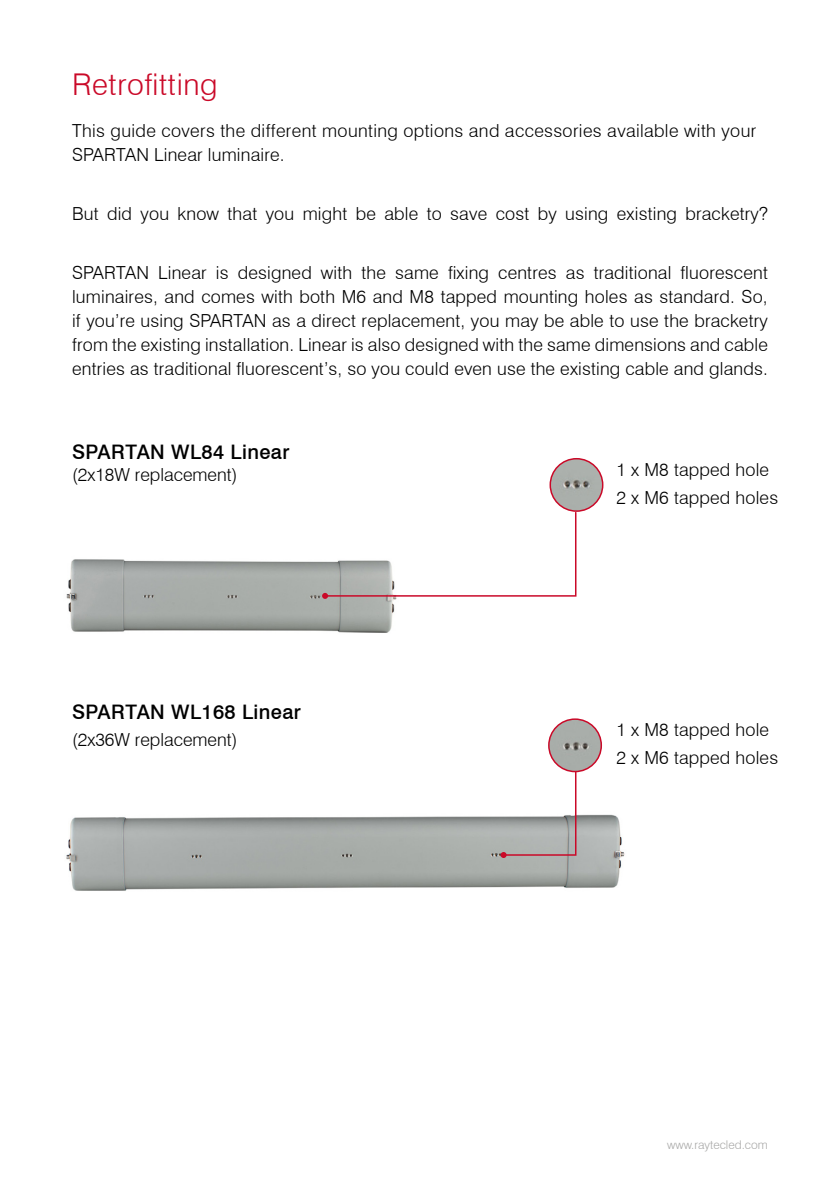
<style>
.page{position:relative;width:840px;height:1191px;background:#fff}
.page>*{position:absolute;margin:0;border:0;box-sizing:border-box;transform-origin:0 0}
.t1{font:300 30px "Swiss 721 BT";letter-spacing:.02em;color:#ca0928}
.t2{font:500 20px "Swiss 721 BT";letter-spacing:.02em;color:#000}
.t3{font:300 18px/24px "Swiss 721 BT";letter-spacing:.01em;color:#000}
.t4{font:300 12px "Swiss 721 BT";color:#a8a8a7}
</style>
<div class="page">
<img style="left:66px;top:559px;width:330px;height:74px">
<img style="left:66px;top:814px;width:559px;height:77px">
<svg style="left:322px;top:511px;width:255px;height:88px"></svg>
<svg style="left:500px;top:770px;width:77px;height:88px"></svg>
<img style="left:550px;top:459px;width:52px;height:52px;border-radius:26px">
<div style="left:549px;top:458px;width:54px;height:54px;border:2px solid #ca0928;border-radius:50%"></div>
<img style="left:548px;top:719px;width:53px;height:52px;border-radius:26px">
<div style="left:547px;top:718px;width:54px;height:54px;border:2px solid #ca0928;border-radius:50%"></div>
<h1 class="t1" style="left:72px;top:66px;width:147px">Retrofitting</h1>
<p class="t3" style="left:72px;top:118px;width:685px">This guide covers the different mounting options and accessories available with your<br>SPARTAN Linear luminaire.</p>
<p class="t3" style="left:72px;top:201px;width:697px">But did you know that you might be able to save cost by using existing bracketry?</p>
<p class="t3" style="left:72px;top:261px;width:697px;text-align:justify">SPARTAN Linear is designed with the same fixing centres as traditional fluorescent luminaires, and comes with both M6 and M8 tapped mounting holes as standard. So, if you’re using SPARTAN as a direct replacement, you may be able to use the bracketry from the existing installation. Linear is also designed with the same dimensions and cable entries as traditional fluorescent’s, so you could even use the existing cable and glands.</p>
<p class="t2" style="left:72px;top:440px;width:219px">SPARTAN WL84 Linear</p>
<p class="t3" style="left:72px;top:462px;width:167px">(2x18W replacement)</p>
<p class="t2" style="left:72px;top:700px;width:230px">SPARTAN WL168 Linear</p>
<p class="t3" style="left:72px;top:727px;width:167px">(2x36W replacement)</p>
<p class="t3" style="left:616px;top:456px;width:163px;line-height:27.4px">1 x M8 tapped hole<br>2 x M6 tapped holes</p>
<p class="t3" style="left:616px;top:716px;width:163px;line-height:27.4px">1 x M8 tapped hole<br>2 x M6 tapped holes</p>
<p class="t4" style="left:666px;top:1137px;width:102px">www.raytecled.com</p>
</div>
